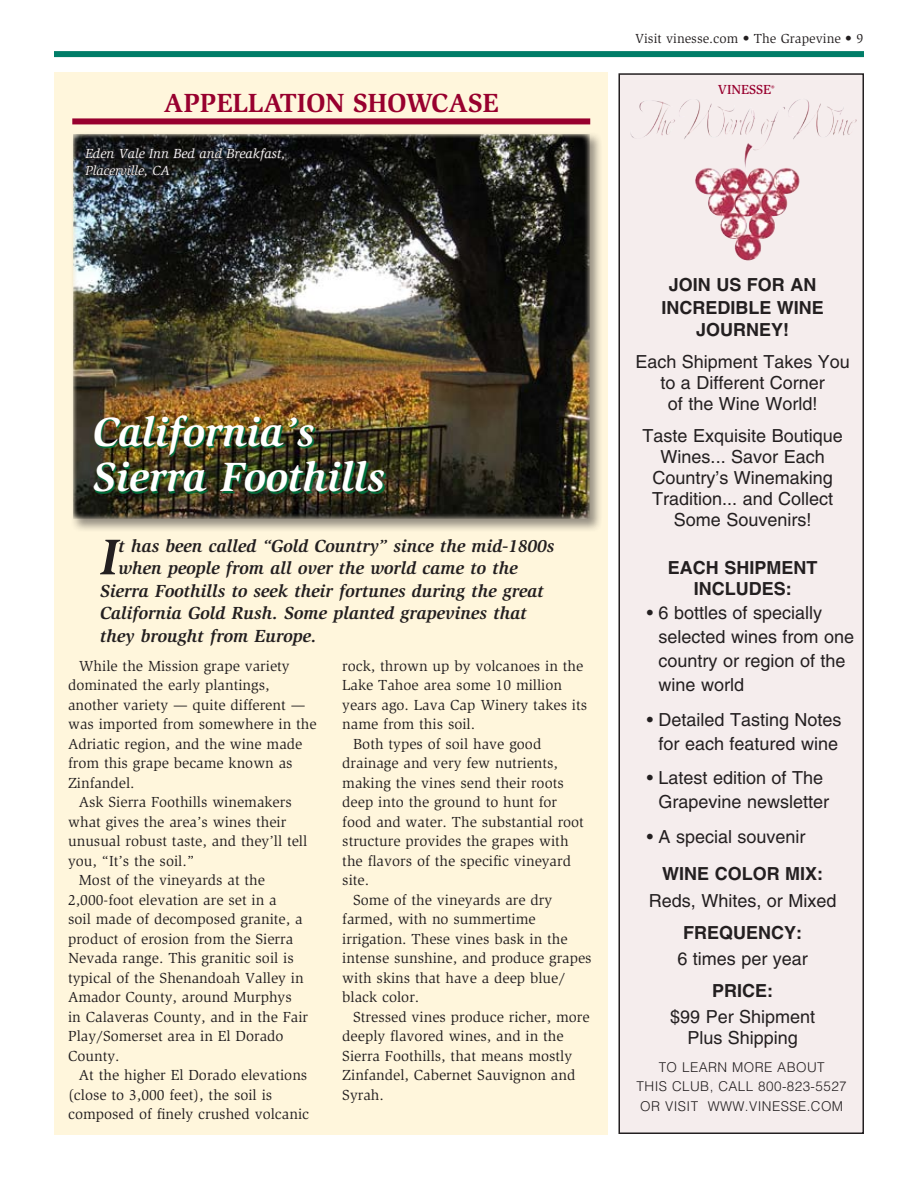
<style>
.page{position:relative;width:918px;height:1188px;background:#fff}
.page>*{position:absolute;margin:0;border:0;box-sizing:border-box;transform-origin:0 0}
.t1{font:italic 700 51.6px "Slimbach Std";color:#231f20}
.t2{font:italic 700 42px/45px "Slimbach Std";color:#fff}
.t3{font:700 27px "Slimbach Std";color:#98002e}
.t4{font:18px/21px "Helvetica LT Std";color:#231f20;text-align:center}
.t5{font:italic 700 18px "Slimbach Std";color:#231f20}
.t6{font:700 18px/22.5px "Helvetica LT Std";color:#231f20;text-align:center}
.t7{font:15px "Slimbach Std";color:#231f20}
.t8{font:300 13.5px/19.5px "Helvetica LT Std";letter-spacing:.03em;color:#231f20;text-align:center}
.t9{font:italic 13.5px/16.5px "Slimbach Std";color:#fff}
.t10{font:13.5px "Slimbach Std";color:#231f20}
.t11{font:500 13.5px "Slimbach Std";color:#98002e}
</style>
<div class="page">
<div style="left:54px;top:51px;width:810px;height:6px;background:#007d68"></div>
<div style="left:619px;top:74px;width:244px;height:1059px;background:#f5eded"></div>
<div style="left:618px;top:73px;width:246px;height:1061px;border:2px solid #231f20"></div>
<img style="left:788px;top:99px;width:20px;height:41px">
<div style="left:54px;top:72px;width:554px;height:1062px;background:#fff6dc"></div>
<div style="left:72px;top:118px;width:518px;height:6px;background:#98002e"></div>
<div style="left:70px;top:132px;width:533px;height:400px;background:#231f20;opacity:.48"></div>
<img style="left:73px;top:134px;width:516px;height:385px">
<img style="left:95px;top:417px;width:291px;height:76px">
<svg style="left:84px;top:134px;width:201px;height:64px;background:#262a2d"></svg>
<h3 class="t3" style="left:164px;top:87px;width:18px">APPELLAT</h3>
<h3 class="t3" style="left:297px;top:87px;width:76px">ION SHOWCASE</h3>
<p class="t9" style="left:86px;top:146px;width:201px">Eden Vale Inn Bed and Breakfast,<br>Placerville, CA</p>
<h2 class="t2" style="left:93px;top:410px;width:294px">California’s<br>Sierra Foothills</h2>
<h1 class="t1" style="left:100px;top:527px;width:19px">I</h1>
<p class="t5" style="left:119px;top:535px;width:438px">t has been called “Gold Country” since the mid-1800s</p>
<p class="t5" style="left:119px;top:558px;width:401px">when people from all over the world came to the</p>
<p class="t5" style="left:100px;top:580px;width:445px">Sierra Foothills to seek their fortunes during the great</p>
<p class="t5" style="left:100px;top:603px;width:428px">California Gold Rush. Some planted grapevines that</p>
<p class="t5" style="left:100px;top:625px;width:218px">they brought from Europe.</p>
<p class="t7" style="left:79px;top:657px;width:212px">While the Mission grape variety</p>
<p class="t7" style="left:68px;top:677px;width:203px">dominated the early plantings,</p>
<p class="t7" style="left:68px;top:696px;width:239px">another variety — quite different —</p>
<p class="t7" style="left:68px;top:716px;width:250px">was imported from somewhere in the</p>
<p class="t7" style="left:68px;top:735px;width:236px">Adriatic region, and the wine made</p>
<p class="t7" style="left:68px;top:755px;width:226px">from this grape became known as</p>
<p class="t7" style="left:68px;top:774px;width:68px">Zinfandel.</p>
<p class="t7" style="left:79px;top:794px;width:214px">Ask Sierra Foothills winemakers</p>
<p class="t7" style="left:68px;top:813px;width:220px">what gives the area’s wines their</p>
<p class="t7" style="left:68px;top:833px;width:241px">unusual robust taste, and they’ll tell</p>
<p class="t7" style="left:68px;top:852px;width:127px">you, “It’s the soil.”</p>
<p class="t7" style="left:79px;top:872px;width:188px">Most of the vineyards at the</p>
<p class="t7" style="left:68px;top:891px;width:210px">2,000-foot elevation are set in a</p>
<p class="t7" style="left:68px;top:911px;width:236px">soil made of decomposed granite, a</p>
<p class="t7" style="left:68px;top:930px;width:227px">product of erosion from the Sierra</p>
<p class="t7" style="left:68px;top:950px;width:227px">Nevada range. This granitic soil is</p>
<p class="t7" style="left:68px;top:969px;width:237px">typical of the Shenandoah Valley in</p>
<p class="t7" style="left:68px;top:989px;width:225px">Amador County, around Murphys</p>
<p class="t7" style="left:68px;top:1008px;width:241px">in Calaveras County, and in the Fair</p>
<p class="t7" style="left:68px;top:1028px;width:217px">Play/Somerset area in El Dorado</p>
<p class="t7" style="left:68px;top:1047px;width:53px">County.</p>
<p class="t7" style="left:79px;top:1067px;width:230px">At the higher El Dorado elevations</p>
<p class="t7" style="left:68px;top:1086px;width:206px">(close to 3,000 feet), the soil is</p>
<p class="t7" style="left:68px;top:1106px;width:243px">composed of finely crushed volcanic</p>
<p class="t7" style="left:342px;top:657px;width:243px">rock, thrown up by volcanoes in the</p>
<p class="t7" style="left:342px;top:677px;width:221px">Lake Tahoe area some 10 million</p>
<p class="t7" style="left:342px;top:696px;width:246px">years ago. Lava Cap Winery takes its</p>
<p class="t7" style="left:342px;top:716px;width:134px">name from this soil.</p>
<p class="t7" style="left:353px;top:735px;width:190px">Both types of soil have good</p>
<p class="t7" style="left:342px;top:755px;width:217px">drainage and very few nutrients,</p>
<p class="t7" style="left:342px;top:774px;width:223px">making the vines send their roots</p>
<p class="t7" style="left:342px;top:794px;width:216px">deep into the ground to hunt for</p>
<p class="t7" style="left:342px;top:813px;width:243px">food and water. The substantial root</p>
<p class="t7" style="left:342px;top:833px;width:228px">structure provides the grapes with</p>
<p class="t7" style="left:342px;top:852px;width:230px">the flavors of the specific vineyard</p>
<p class="t7" style="left:342px;top:872px;width:28px">site.</p>
<p class="t7" style="left:353px;top:891px;width:200px">Some of the vineyards are dry</p>
<p class="t7" style="left:342px;top:911px;width:195px">farmed, with no summertime</p>
<p class="t7" style="left:342px;top:930px;width:227px">irrigation. These vines bask in the</p>
<p class="t7" style="left:342px;top:950px;width:251px">intense sunshine, and produce grapes</p>
<p class="t7" style="left:342px;top:969px;width:225px">with skins that have a deep blue/</p>
<p class="t7" style="left:342px;top:989px;width:79px">black color.</p>
<p class="t7" style="left:353px;top:1008px;width:238px">Stressed vines produce richer, more</p>
<p class="t7" style="left:342px;top:1028px;width:223px">deeply flavored wines, and in the</p>
<p class="t7" style="left:342px;top:1047px;width:231px">Sierra Foothills, that means mostly</p>
<p class="t7" style="left:342px;top:1067px;width:235px">Zinfandel, Cabernet Sauvignon and</p>
<p class="t7" style="left:342px;top:1086px;width:43px">Syrah.</p>
<p class="t10" style="left:635px;top:31px;width:230px">Visit vinesse.com • The Grapevine • 9</p>
<p class="t11" style="left:718px;top:82px;width:58px">VINESSE<sup>®</sup></p>
<p class="t6" style="left:661px;top:273px;width:162px">JOIN US FOR AN<br>INCREDIBLE WINE<br>JOURNEY!</p>
<p class="t4" style="left:635px;top:351px;width:216px">Each Shipment Takes You to a Different Corner<br>of the Wine World!</p>
<p class="t4" style="left:643px;top:425px;width:202px">Taste Exquisite Boutique<br>Wines... Savor Each<br>Country’s Winemaking<br>Tradition... and Collect<br>Some Souvenirs!</p>
<p class="t6" style="left:668px;top:557px;width:151px;line-height:21px">EACH SHIPMENT<br>INCLUDES:</p>
<p class="t4" style="left:659px;top:600px;width:197px;line-height:24px;text-align:left;text-indent:-12px">• 6 bottles of specially selected wines from one country or region of the wine world</p>
<p class="t4" style="left:647px;top:707px;width:196px;line-height:24px">• Detailed Tasting Notes for each featured wine</p>
<p class="t4" style="left:659px;top:766px;width:172px;line-height:24px;text-align:left;text-indent:-12px">• Latest edition of The<br>Grapevine newsletter</p>
<p class="t4" style="left:647px;top:826px;width:160px">• A special souvenir</p>
<p class="t6" style="left:662px;top:863px;width:163px">WINE COLOR MIX:</p>
<p class="t4" style="left:649px;top:890px;width:189px">Reds, Whites, or Mixed</p>
<p class="t6" style="left:683px;top:921px;width:120px">FREQUENCY:</p>
<p class="t4" style="left:677px;top:948px;width:132px">6 times per year</p>
<p class="t6" style="left:712px;top:979px;width:63px">PRICE:</p>
<p class="t4" style="left:670px;top:1006px;width:147px">$99 Per Shipment<br>Plus Shipping</p>
<p class="t8" style="left:637px;top:1057px;width:212px">TO LEARN MORE ABOUT<br>THIS CLUB, CALL 800-823-5527<br>OR VISIT WWW.VINESSE.COM</p>
</div>
